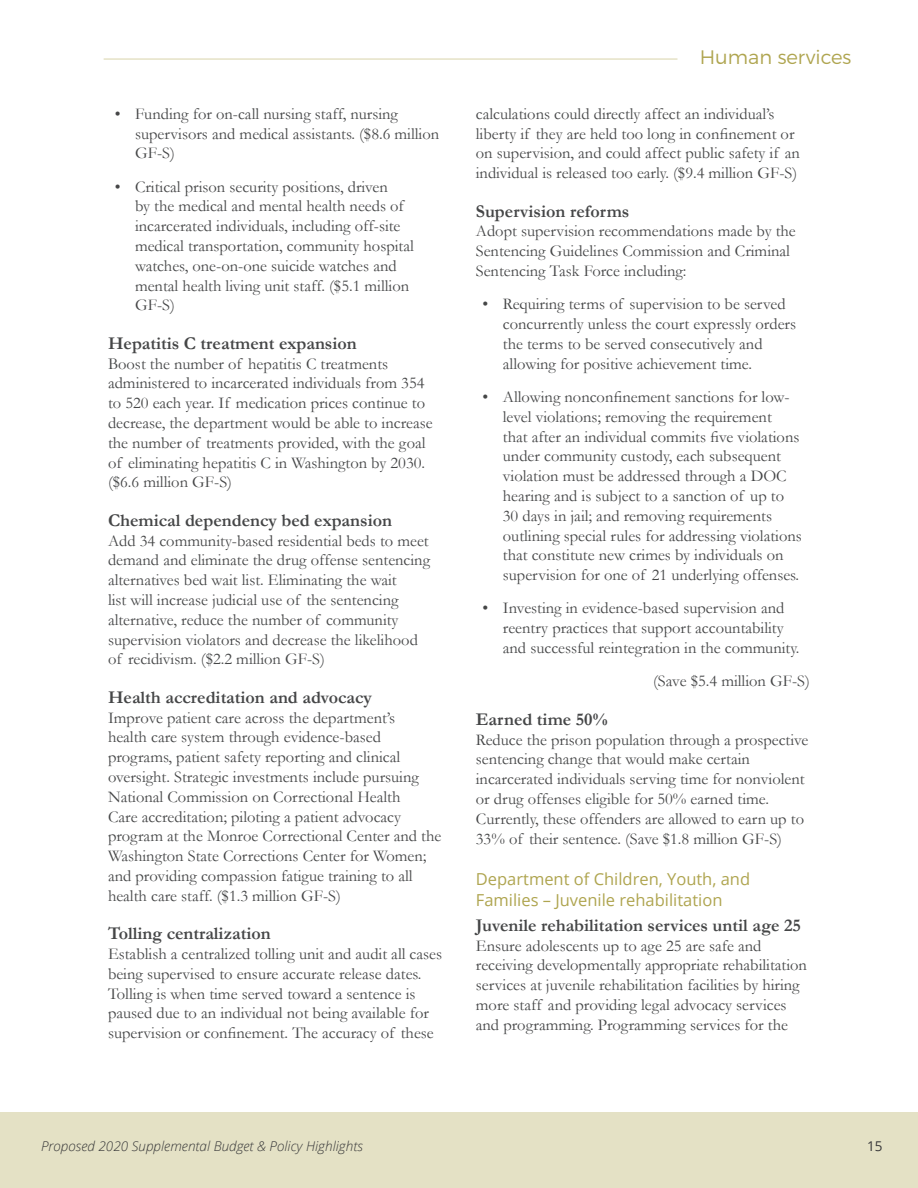
<style>
.page{position:relative;width:918px;height:1188px;background:#fff}
.page>*{position:absolute;margin:0;border:0;box-sizing:border-box;transform-origin:0 0}
.t1{font:300 19.5px "Montserrat";color:#afa550}
.highlights_h3{font:700 18px "Garamond";color:#454647}
.Main_Body_style{font:16.5px/19.8px "Garamond";color:#454647}
.Humans_h2{font:16.5px/21px "Open Sans";color:#afa550}
.t2{font:italic 300 13.5px "Open Sans";color:#383839}
.t3{font:13.5px "Open Sans";color:#383839}
</style>
<div class="page">
<hr style="left:104px;top:58px;width:573px;height:2px;background:#afa550">
<div style="left:0;top:1112px;width:918px;height:76px;background:#e4e1c5"></div>
<p class="Main_Body_style" style="left:135px;top:103px;width:306px;text-indent:-20px">• Funding for on-call nursing staff, nursing supervisors and medical assistants. ($8.6 million<br>GF-S)</p>
<p class="Main_Body_style" style="left:135px;top:176px;width:280px;text-indent:-20px">• Critical prison security positions, driven<br>by the medical and mental health needs of incarcerated individuals, including off-site medical transportation, community hospital watches, one-on-one suicide watches and mental health living unit staff. ($5.1 million GF-S)</p>
<p class="highlights_h3" style="left:108px;top:331px;width:250px">Hepatitis C treatment expansion</p>
<p class="Main_Body_style" style="left:108px;top:353px;width:326px">Boost the number of hepatitis C treatments administered to incarcerated individuals from 354 to 520 each year. If medication prices continue to decrease, the department would be able to increase the number of treatments provided, with the goal of eliminating hepatitis C in Washington by 2030. ($6.6 million GF-S)</p>
<p class="highlights_h3" style="left:108px;top:508px;width:286px">Chemical dependency bed expansion</p>
<p class="Main_Body_style" style="left:108px;top:530px;width:324px">Add 34 community-based residential beds to meet demand and eliminate the drug offense sentencing alternatives bed wait list. Eliminating the wait<br>list will increase judicial use of the sentencing alternative, reduce the number of community supervision violators and decrease the likelihood of recidivism. ($2.2 million GF-S)</p>
<p class="highlights_h3" style="left:108px;top:685px;width:266px">Health accreditation and advocacy</p>
<p class="Main_Body_style" style="left:108px;top:707px;width:335px">Improve patient care across the department’s<br>health care system through evidence-based programs, patient safety reporting and clinical oversight. Strategic investments include pursuing National Commission on Correctional Health<br>Care accreditation; piloting a patient advocacy program at the Monroe Correctional Center and the Washington State Corrections Center for Women; and providing compassion fatigue training to all health care staff. ($1.3 million GF-S)</p>
<p class="highlights_h3" style="left:108px;top:921px;width:164px">Tolling centralization</p>
<p class="Main_Body_style" style="left:108px;top:944px;width:336px">Establish a centralized tolling unit and audit all cases being supervised to ensure accurate release dates.<br>Tolling is when time served toward a sentence is paused due to an individual not being available for supervision or confinement. The accuracy of these</p>
<p class="t1" style="left:700px;top:45px;width:153px">Human services</p>
<p class="Main_Body_style" style="left:476px;top:103px;width:326px">calculations could directly affect an individual’s liberty if they are held too long in confinement or on supervision, and could affect public safety if an individual is released too early. ($9.4 million GF-S)</p>
<p class="highlights_h3" style="left:476px;top:199px;width:155px">Supervision reforms</p>
<p class="Main_Body_style" style="left:476px;top:221px;width:321px">Adopt supervision recommendations made by the<br>Sentencing Guidelines Commission and Criminal<br>Sentencing Task Force including:</p>
<p class="Main_Body_style" style="left:503px;top:294px;width:295px;text-indent:-20px">• Requiring terms of supervision to be served concurrently unless the court expressly orders the terms to be served consecutively and allowing for positive achievement time.</p>
<p class="Main_Body_style" style="left:503px;top:386px;width:301px;text-indent:-20px">• Allowing nonconfinement sanctions for low&shy;level violations; removing the requirement<br>that after an individual commits five violations under community custody, each subsequent violation must be addressed through a DOC hearing and is subject to a sanction of up to 30 days in jail; and removing requirements outlining special rules for addressing violations that constitute new crimes by individuals on supervision for one of 21 underlying offenses.</p>
<p class="Main_Body_style" style="left:503px;top:598px;width:298px;text-indent:-20px">• Investing in evidence-based supervision and reentry practices that support accountability and successful reintegration in the community.</p>
<p class="Main_Body_style" style="left:653px;top:671px;width:158px">(Save $5.4 million GF-S)</p>
<p class="highlights_h3" style="left:476px;top:707px;width:133px">Earned time 50%</p>
<p class="Main_Body_style" style="left:476px;top:729px;width:334px">Reduce the prison population through a prospective sentencing change that would make certain incarcerated individuals serving time for nonviolent or drug offenses eligible for 50% earned time.<br>Currently, these offenders are allowed to earn up to 33% of their sentence. (Save $1.8 million GF-S)</p>
<p class="Humans_h2" style="left:476px;top:868px;width:276px">Department of Children, Youth, and<br>Families – Juvenile rehabilitation</p>
<p class="highlights_h3" style="left:476px;top:913px;width:327px">Juvenile rehabilitation services until age 25</p>
<p class="Main_Body_style" style="left:476px;top:935px;width:333px">Ensure adolescents up to age 25 are safe and receiving developmentally appropriate rehabilitation services at juvenile rehabilitation facilities by hiring more staff and providing legal advocacy services and programming. Programming services for the</p>
<p class="t2" style="left:41px;top:1137px;width:323px">Proposed 2020 Supplemental Budget &amp; Policy Highlights</p>
<p class="t3" style="left:867px;top:1137px;width:17px">15</p>
</div>
